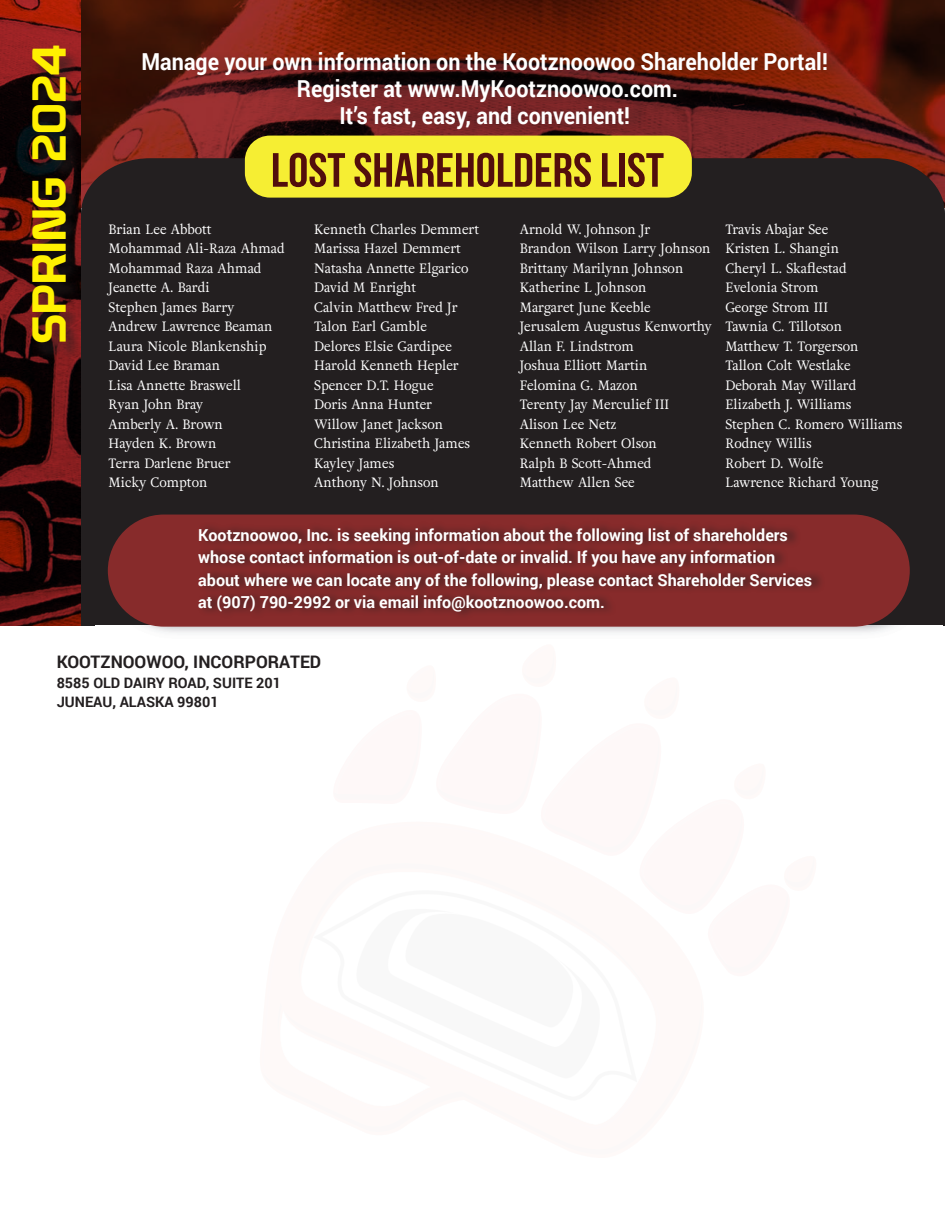
<style>
.page{position:relative;width:945px;height:1215px;background:#fff}
.page>*{position:absolute;margin:0;border:0;box-sizing:border-box;transform-origin:0 0}
.t1{font:48px "Bebas Neue";color:#520e0c;scale:1.06 1}
.t2{font:46.5px "Prototype";color:#fff101;scale:1.07 1}
.t3{font:700 23.4px "Roboto";color:#fff;scale:.92 1}
.t4{font:700 17.25px "Roboto";color:#231f20}
.t5{font:700 16.5px/22.5px "Roboto";color:#fff}
.t6{font:700 14.4px "Roboto";color:#231f20}
.t7{font:13.5px "Adriane Text";color:#fff;scale:.94 1}
</style>
<div class="page">
<div style="left:0;top:418px;width:945px;height:208px;background:#231f20"></div>
<svg style="left:81px;top:0;width:864px;height:158px"></svg>
<div style="left:81px;top:158px;width:864px;height:406px;background:#231f20"></div>
<div style="left:245px;top:136px;width:447px;height:62px;background:#f6ee33;border-radius:25px"></div>
<div style="left:108px;top:515px;width:802px;height:112px;background:#872b2b;border-radius:56px"></div>
<div style="left:147px;top:46px;width:701px;height:91px;background:#231f20;opacity:.2"></div>
<div style="left:197px;top:520px;width:629px;height:101px;background:#231f20;opacity:.5"></div>
<svg style="left:0;top:0;width:81px;height:626px"></svg>
<div style="left:31px;top:48px;width:50px;height:313px;background:#231f20;opacity:.6"></div>
<p class="t2" style="left:22px;top:344px;width:282px;rotate:-90deg">SPRING 2024</p>
<p class="t3" style="left:142px;top:45px;width:748px">Manage your own information on the Kootznoowoo Shareholder Portal!</p>
<p class="t3" style="left:297px;top:72px;width:416px">Register at www.MyKootznoowoo.com.</p>
<p class="t3" style="left:340px;top:99px;width:317px">It’s fast, easy, and convenient!</p>
<p class="t1" style="left:271px;top:144px;width:372px">LOST SHAREHOLDERS LIST</p>
<p class="t7" style="left:109px;top:220px;width:111px">Brian Lee Abbott</p>
<p class="t7" style="left:109px;top:239px;width:189px">Mohammad Ali-Raza Ahmad</p>
<p class="t7" style="left:109px;top:259px;width:164px">Mohammad Raza Ahmad</p>
<p class="t7" style="left:109px;top:278px;width:109px">Jeanette A. Bardi</p>
<p class="t7" style="left:109px;top:298px;width:136px">Stephen James Barry</p>
<p class="t7" style="left:109px;top:317px;width:176px">Andrew Lawrence Beaman</p>
<p class="t7" style="left:109px;top:337px;width:169px">Laura Nicole Blankenship</p>
<p class="t7" style="left:109px;top:356px;width:120px">David Lee Braman</p>
<p class="t7" style="left:109px;top:376px;width:143px">Lisa Annette Braswell</p>
<p class="t7" style="left:109px;top:395px;width:102px">Ryan John Bray</p>
<p class="t7" style="left:109px;top:415px;width:123px">Amberly A. Brown</p>
<p class="t7" style="left:109px;top:434px;width:116px">Hayden K. Brown</p>
<p class="t7" style="left:109px;top:454px;width:131px">Terra Darlene Bruer</p>
<p class="t7" style="left:109px;top:473px;width:107px">Micky Compton</p>
<p class="t7" style="left:314px;top:220px;width:177px">Kenneth Charles Demmert</p>
<p class="t7" style="left:314px;top:239px;width:158px">Marissa Hazel Demmert</p>
<p class="t7" style="left:314px;top:259px;width:166px">Natasha Annette Elgarico</p>
<p class="t7" style="left:314px;top:278px;width:110px">David M Enright</p>
<p class="t7" style="left:314px;top:298px;width:154px">Calvin Matthew Fred Jr</p>
<p class="t7" style="left:314px;top:317px;width:121px">Talon Earl Gamble</p>
<p class="t7" style="left:314px;top:337px;width:148px">Delores Elsie Gardipee</p>
<p class="t7" style="left:314px;top:356px;width:155px">Harold Kenneth Hepler</p>
<p class="t7" style="left:314px;top:376px;width:129px">Spencer D.T. Hogue</p>
<p class="t7" style="left:314px;top:395px;width:127px">Doris Anna Hunter</p>
<p class="t7" style="left:314px;top:415px;width:139px">Willow Janet Jackson</p>
<p class="t7" style="left:314px;top:434px;width:167px">Christina Elizabeth James</p>
<p class="t7" style="left:314px;top:454px;width:87px">Kayley James</p>
<p class="t7" style="left:314px;top:473px;width:134px">Anthony N. Johnson</p>
<p class="t7" style="left:520px;top:220px;width:140px">Arnold W. Johnson Jr</p>
<p class="t7" style="left:520px;top:239px;width:204px">Brandon Wilson Larry Johnson</p>
<p class="t7" style="left:520px;top:259px;width:176px">Brittany Marilynn Johnson</p>
<p class="t7" style="left:520px;top:278px;width:136px">Katherine L Johnson</p>
<p class="t7" style="left:520px;top:298px;width:141px">Margaret June Keeble</p>
<p class="t7" style="left:520px;top:317px;width:206px">Jerusalem Augustus Kenworthy</p>
<p class="t7" style="left:520px;top:337px;width:123px">Allan F. Lindstrom</p>
<p class="t7" style="left:520px;top:356px;width:137px">Joshua Elliott Martin</p>
<p class="t7" style="left:520px;top:376px;width:127px">Felomina G. Mazon</p>
<p class="t7" style="left:520px;top:395px;width:161px">Terenty Jay Merculief III</p>
<p class="t7" style="left:520px;top:415px;width:104px">Alison Lee Netz</p>
<p class="t7" style="left:520px;top:434px;width:148px">Kenneth Robert Olson</p>
<p class="t7" style="left:520px;top:454px;width:142px">Ralph B Scott-Ahmed</p>
<p class="t7" style="left:520px;top:473px;width:124px">Matthew Allen See</p>
<p class="t7" style="left:725px;top:220px;width:111px">Travis Abajar See</p>
<p class="t7" style="left:725px;top:239px;width:123px">Kristen L. Shangin</p>
<p class="t7" style="left:725px;top:259px;width:131px">Cheryl L. Skaflestad</p>
<p class="t7" style="left:725px;top:278px;width:101px">Evelonia Strom</p>
<p class="t7" style="left:725px;top:298px;width:111px">George Strom III</p>
<p class="t7" style="left:725px;top:317px;width:126px">Tawnia C. Tillotson</p>
<p class="t7" style="left:725px;top:337px;width:143px">Matthew T. Torgerson</p>
<p class="t7" style="left:725px;top:356px;width:135px">Tallon Colt Westlake</p>
<p class="t7" style="left:725px;top:376px;width:141px">Deborah May Willard</p>
<p class="t7" style="left:725px;top:395px;width:136px">Elizabeth J. Williams</p>
<p class="t7" style="left:725px;top:415px;width:190px">Stephen C. Romero Williams</p>
<p class="t7" style="left:725px;top:434px;width:93px">Rodney Willis</p>
<p class="t7" style="left:725px;top:454px;width:106px">Robert D. Wolfe</p>
<p class="t7" style="left:725px;top:473px;width:164px">Lawrence Richard Young</p>
<p class="t5" style="left:198px;top:523px;width:615px">Kootznoowoo, Inc. is seeking information about the following list of shareholders whose contact information is out-of-date or invalid. If you have any information about where we can locate any of the following, please contact Shareholder Services at (907) 790-2992 or via email info@kootznoowoo.com.</p>
<p class="t4" style="left:57px;top:650px;width:266px">KOOTZNOOWOO, INCORPORATED</p>
<p class="t6" style="left:57px;top:673px;width:226px">8585 OLD DAIRY ROAD, SUITE 201</p>
<p class="t6" style="left:57px;top:692px;width:163px">JUNEAU, ALASKA 99801</p>
</div>
